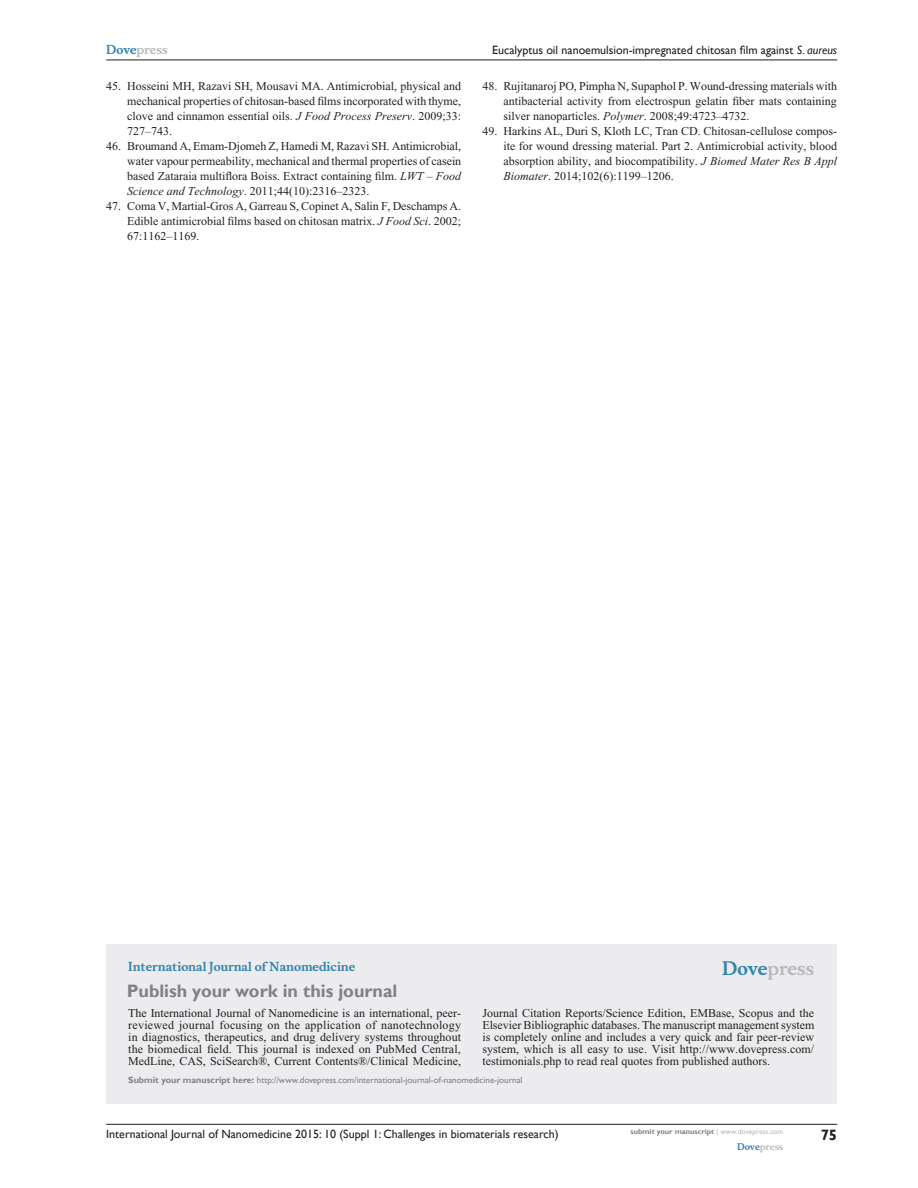
<style>
.page{position:relative;width:918px;height:1188px;background:#fff}
.page>*{position:absolute;margin:0;border:0;box-sizing:border-box;transform-origin:0 0}
.PromBx-H1{font:700 18px "Gill Sans";color:#808285}
.PromBx-Brand{font:700 18px "Musee";color:#b8b9bc}
.t1{font:700 15px "Gill Sans";color:#231f20}
.RefNL2{font:12px/15px "Times New Roman";color:#231f20;text-align:justify}
.PromBx-Tx{font:12px/12px "Times New Roman";color:#231f20;text-align:justify}
.t2{font:12px "Gill Sans";color:#231f20}
.PromBx-JrnlName{font:700 12px "Musee";color:#3485ae}
.t3{font:700 12px "Musee";color:#b8b9bc}
.PromBx-SubmitMssWebA{font:9px "Gill Sans";color:#808285}
.t4{font:700 9px "Musee";color:#b8b9bc}
.t5{font:700 7.5px "Gill Sans";color:#808285}
.s1{color:#3485ae}
.s2{font-style:italic}
.s3{font-weight:700}
.s4{font-weight:400;color:#b8b9bc}
</style>
<div class="page">
<div style="left:106px;top:944px;width:731px;height:159px;background:#ececee"></div>
<hr style="left:106px;top:1124px;width:731px;height:1px;background:#231f20">
<hr style="left:106px;top:60px;width:731px;height:1px;background:#231f20">
<p class="t3" style="left:106px;top:43px;width:63px"><span class="s1">Dove</span>press</p>
<p class="RefNL2" style="left:127px;top:79px;width:335px;text-indent:-21px">45. Hosseini MH, Razavi SH, Mousavi MA. Antimicrobial, physical and mechanical properties of chitosan-based films incorporated with thyme, clove and cinnamon essential oils. <span class="s2">J Food Process Preserv</span>. 2009;33:<br>727–743.</p>
<p class="RefNL2" style="left:127px;top:139px;width:336px;text-indent:-21px">46. Broumand A, Emam-Djomeh Z, Hamedi M, Razavi SH. Antimicrobial, water vapour permeability, mechanical and thermal properties of casein based Zataraia multiflora Boiss. Extract containing film. <span class="s2">LWT – Food Science and Technology</span>. 2011;44(10):2316–2323.</p>
<p class="RefNL2" style="left:127px;top:199px;width:335px;text-indent:-21px">47. Coma V, Martial-Gros A, Garreau S, Copinet A, Salin F, Deschamps A.<br>Edible antimicrobial films based on chitosan matrix. <span class="s2">J Food Sci</span>. 2002; 67:1162–1169.</p>
<p class="t2" style="left:492px;top:43px;width:346px">Eucalyptus oil nanoemulsion-impregnated chitosan film against <span class="s2">S. aureus</span></p>
<p class="RefNL2" style="left:503px;top:79px;width:335px;text-indent:-21px">48. Rujitanaroj PO, Pimpha N, Supaphol P. Wound-dressing materials with antibacterial activity from electrospun gelatin fiber mats containing silver nanoparticles. <span class="s2">Polymer</span>. 2008;49:4723–4732.</p>
<p class="RefNL2" style="left:503px;top:124px;width:335px;text-indent:-21px">49. Harkins AL, Duri S, Kloth LC, Tran CD. Chitosan-cellulose compos&shy;ite for wound dressing material. Part 2. Antimicrobial activity, blood absorption ability, and biocompatibility. <span class="s2">J Biomed Mater Res B Appl Biomater</span>. 2014;102(6):1199–1206.</p>
<p class="PromBx-JrnlName" style="left:128px;top:959px;width:228px">International Journal of Nanomedicine</p>
<p class="PromBx-H1" style="left:127px;top:980px;width:272px">Publish your work in this journal</p>
<p class="PromBx-Brand" style="left:722px;top:958px;width:94px"><span class="s1">Dove</span>press</p>
<p class="PromBx-Tx" style="left:128px;top:1007px;width:334px">The International Journal of Nanomedicine is an international, peer&shy;reviewed journal focusing on the application of nanotechnology in diagnostics, therapeutics, and drug delivery systems throughout the biomedical field. This journal is indexed on PubMed Central, MedLine, CAS, SciSearch®, Current Contents®/Clinical Medicine,</p>
<p class="PromBx-Tx" style="left:482px;top:1007px;width:334px">Journal Citation Reports/Science Edition, EMBase, Scopus and the Elsevier Bibliographic databases. The manuscript management system is completely online and includes a very quick and fair peer-review system, which is all easy to use. Visit http://www.dovepress.com/ testimonials.php to read real quotes from published authors.</p>
<p class="PromBx-SubmitMssWebA" style="left:128px;top:1075px;width:396px"><span class="s3">Submit your manuscript here:</span> http://www.dovepress.com/international-journal-of-nanomedicine-journal</p>
<p class="t2" style="left:106px;top:1127px;width:454px">International Journal of Nanomedicine 2015: 10 (Suppl 1: Challenges in biomaterials research)</p>
<p class="t5" style="left:631px;top:1127px;width:154px">submit your manuscript <span class="s4">| www.dovepress.com</span></p>
<p class="t4" style="left:737px;top:1141px;width:48px"><span class="s1">Dove</span>press</p>
<p class="t1" style="left:821px;top:1126px;width:18px">75</p>
</div>
